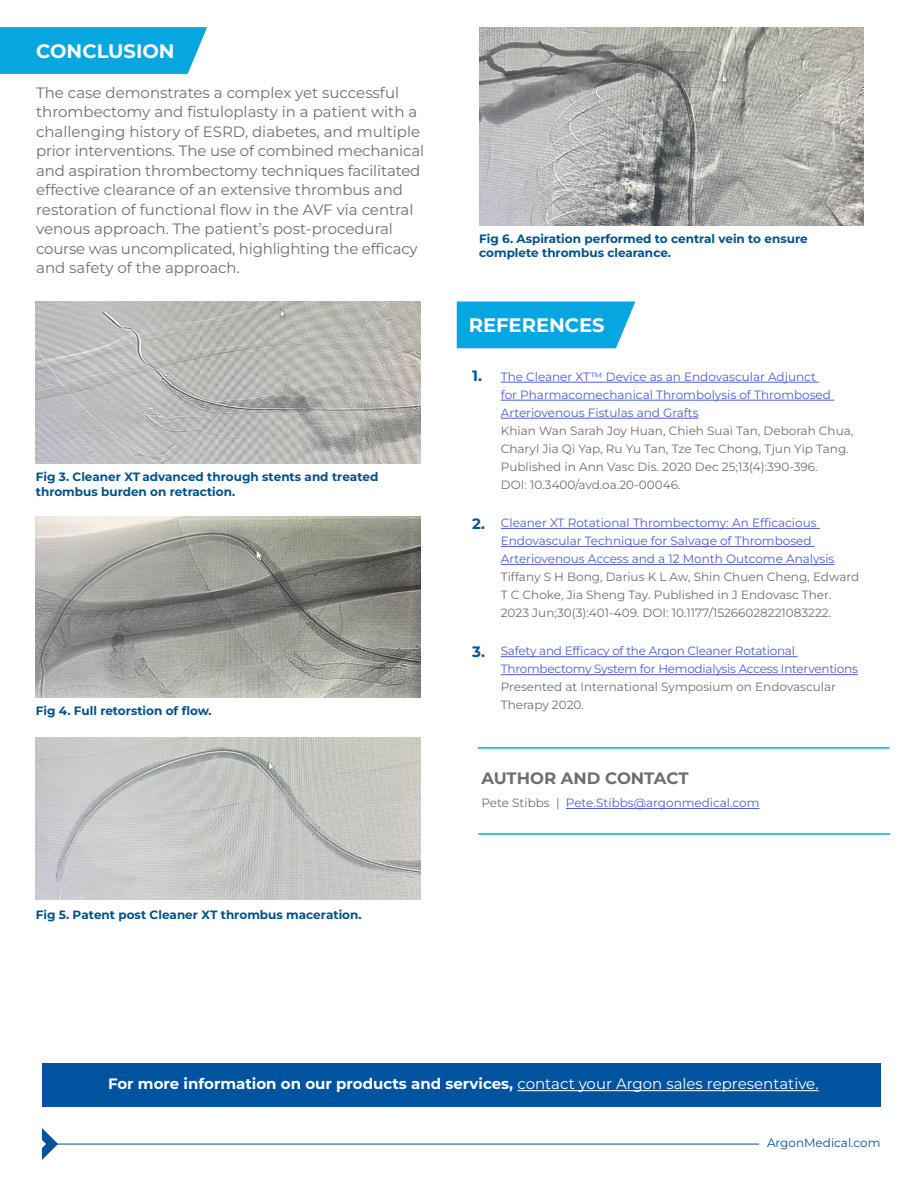
<style>
.page{position:relative;width:918px;height:1188px;background:#fff}
.page>*{position:absolute;margin:0;border:0;box-sizing:border-box;transform-origin:0 0}
.t1{font:700 19.5px "Montserrat";color:#fff}
.t2{font:700 16.5px "Montserrat";color:#6c6f70}
.t3{font:15px/19.5px "Montserrat";color:#6c6f70}
.t4{font:700 15px "Montserrat";color:#fff}
.t5{font:700 15px "Montserrat";color:#005793}
.t6{font:12px/18px "Montserrat";color:#6c6f70}
.t7{font:700 12px/14.4px "Montserrat";color:#005289}
.t8{font:12px/18px "Montserrat";letter-spacing:-.02em;color:#4f5cd6}
.t9{font:12px "Montserrat";color:#4f5cd6}
.t10{font:12px "Montserrat";color:#00539f}
.s1{color:#4f5cd6}
.s2{color:#6c6f70}
.s3{font-weight:400}
</style>
<div class="page">
<svg style="left:0;top:27px;width:207px;height:47px;background:#12abe1"></svg>
<hr style="left:50px;top:1144px;width:709px;height:1px;background:#00539f">
<svg style="left:42px;top:1128px;width:16px;height:32px"></svg>
<hr style="left:566px;top:808px;width:193px;height:1px;background:#4f5cd6">
<hr style="left:478px;top:747px;width:412px;height:2px;background:#06a7e0">
<hr style="left:478px;top:833px;width:412px;height:2px;background:#06a7e0">
<img style="left:36px;top:302px;width:384px;height:162px">
<img style="left:36px;top:737px;width:384px;height:162px">
<img style="left:36px;top:517px;width:384px;height:180px">
<img style="left:479px;top:27px;width:385px;height:198px">
<div style="left:42px;top:1063px;width:839px;height:44px;background:#00539f"></div>
<hr style="left:517px;top:1090px;width:302px;height:1px;background:#fff">
<div style="left:457px;top:302px;width:178px;height:46px;background:#06a7e0"></div>
<hr style="left:501px;top:382px;width:318px;height:1px;background:#4f5cd6">
<hr style="left:501px;top:400px;width:333px;height:1px;background:#4f5cd6">
<hr style="left:501px;top:418px;width:198px;height:1px;background:#4f5cd6">
<hr style="left:501px;top:528px;width:319px;height:1px;background:#4f5cd6">
<hr style="left:501px;top:546px;width:314px;height:1px;background:#4f5cd6">
<hr style="left:501px;top:564px;width:333px;height:1px;background:#4f5cd6">
<hr style="left:501px;top:656px;width:297px;height:1px;background:#4f5cd6">
<hr style="left:501px;top:674px;width:357px;height:1px;background:#4f5cd6">
<p class="t1" style="left:36px;top:38px;width:140px">CONCLUSION</p>
<p class="t3" style="left:36px;top:82px;width:389px">The case demonstrates a complex yet successful thrombectomy and fistuloplasty in a patient with a challenging history of ESRD, diabetes, and multiple prior interventions. The use of combined mechanical and aspiration thrombectomy techniques facilitated effective clearance of an extensive thrombus and restoration of functional flow in the AVF via central venous approach. The patient’s post-procedural course was uncomplicated, highlighting the efficacy and safety of the approach.</p>
<p class="t7" style="left:36px;top:470px;width:344px">Fig 3. Cleaner XT advanced through stents and treated thrombus burden on retraction.</p>
<p class="t7" style="left:36px;top:703px;width:177px">Fig 4. Full retorstion of flow.</p>
<p class="t7" style="left:36px;top:907px;width:327px">Fig 5. Patent post Cleaner XT thrombus maceration.</p>
<p class="t7" style="left:479px;top:231px;width:330px">Fig 6. Aspiration performed to central vein to ensure complete thrombus clearance.</p>
<p class="t1" style="left:469px;top:312px;width:137px">REFERENCES</p>
<p class="t6" style="left:501px;top:367px;width:354px"><span class="s1">The Cleaner XT™ Device as an Endovascular Adjunct<br>for Pharmacomechanical Thrombolysis of Thrombosed Arteriovenous Fistulas and Grafts<br></span>Khian Wan Sarah Joy Huan, Chieh Suai Tan, Deborah Chua, Charyl Jia Qi Yap, Ru Yu Tan, Tze Tec Chong, Tjun Yip Tang.<br>Published in Ann Vasc Dis. 2020 Dec 25;13(4):390-396.<br>DOI: 10.3400/avd.oa.20-00046.</p>
<p class="t6" style="left:501px;top:514px;width:360px"><span class="s1">Cleaner XT Rotational Thrombectomy: An Efficacious Endovascular Technique for Salvage of Thrombosed Arteriovenous Access and a 12 Month Outcome Analysis </span>Tiffany S H Bong, Darius K L Aw, Shin Chuen Cheng, Edward T C Choke, Jia Sheng Tay. Published in J Endovasc Ther.<br>2023 Jun;30(3):401-409. DOI: 10.1177/15266028221083222.</p>
<p class="t8" style="left:501px;top:642px;width:359px">Safety and Efficacy of the Argon Cleaner Rotational Thrombectomy System for Hemodialysis Access Interventions <span class="s2">Presented at International Symposium on Endovascular Therapy 2020.</span></p>
<p class="t5" style="left:472px;top:366px;width:11px">1.</p>
<p class="t5" style="left:472px;top:513px;width:14px">2.</p>
<p class="t5" style="left:472px;top:642px;width:14px">3.</p>
<p class="t2" style="left:481px;top:767px;width:209px">AUTHOR AND CONTACT</p>
<p class="t9" style="left:481px;top:795px;width:279px"><span class="s2">Pete Stibbs |</span> Pete.Stibbs@argonmedical.com</p>
<p class="t4" style="left:108px;top:1074px;width:712px">For more information on our products and services, <span class="s3">contact your Argon sales representative.</span></p>
<p class="t10" style="left:767px;top:1134px;width:115px">ArgonMedical.com</p>
</div>
